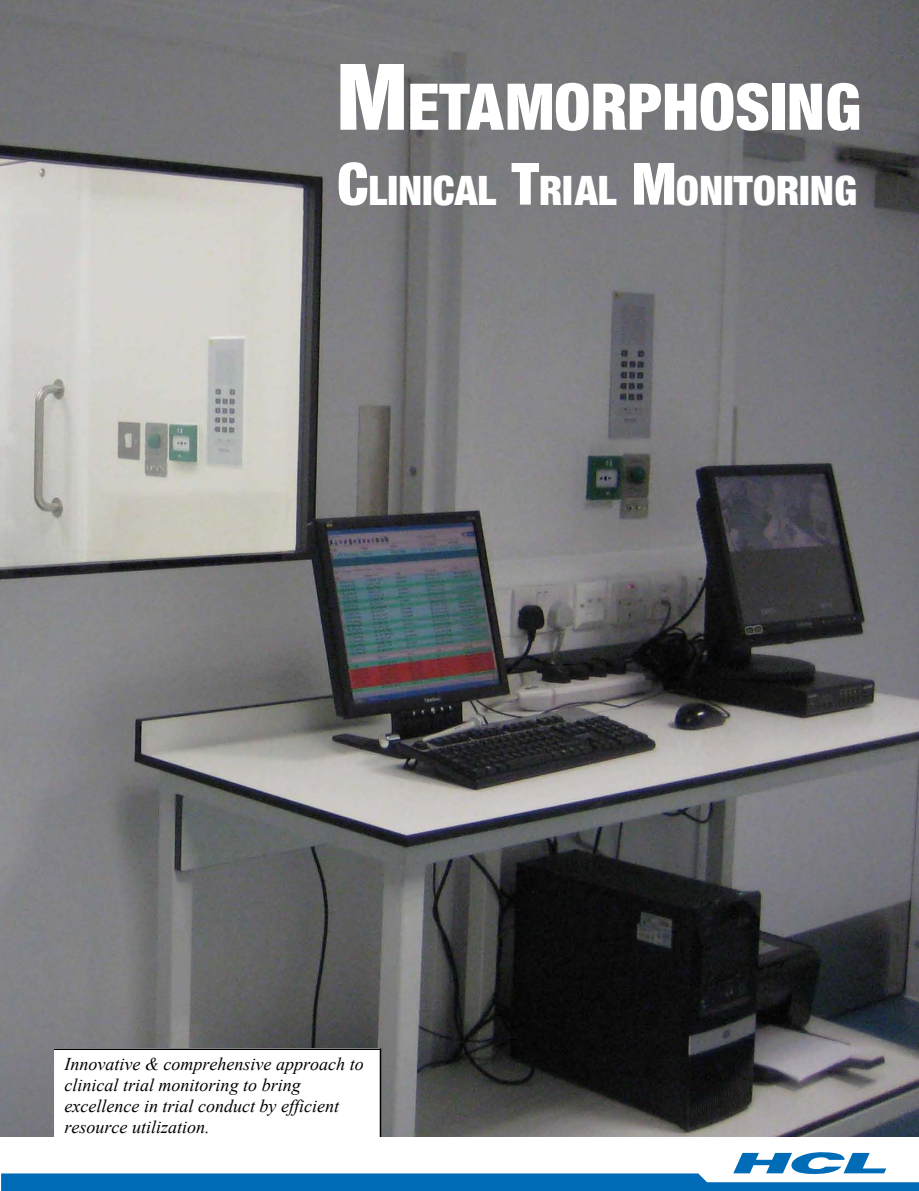
<style>
.page{position:relative;width:919px;height:1191px;background:#fff}
.page>*{position:absolute;margin:0;border:0;box-sizing:border-box;transform-origin:0 0}
.t1{font:69px "Sans Black Condensed DTC";color:#fff}
.t2{font:43.65px "Sans Black Condensed DTC";color:#fff}
.t3{font:italic 18px/21px "Times New Roman";color:#000}
.s1{font-size:98.55px}
.s2{font-size:62.4px}
</style>
<div class="page">
<svg style="left:1px;top:1152px;width:917px;height:39px"></svg>
<img style="left:1px;top:0;width:917px;height:1137px">
<svg style="left:54px;top:1048px;width:327px;height:89px"></svg>
<h1 class="t1" style="left:337px;top:65px;width:525px"><span class="s1">M</span>ETAMORPHOSING</h1>
<h2 class="t2" style="left:337px;top:164px;width:521px"><span class="s2">C</span>LINICAL <span class="s2">T</span>RIAL <span class="s2">M</span>ONITORING</h2>
<p class="t3" style="left:64px;top:1052px;width:300px">Innovative &amp; comprehensive approach to clinical trial monitoring to bring excellence in trial conduct by efficient resource utilization.</p>
</div>
